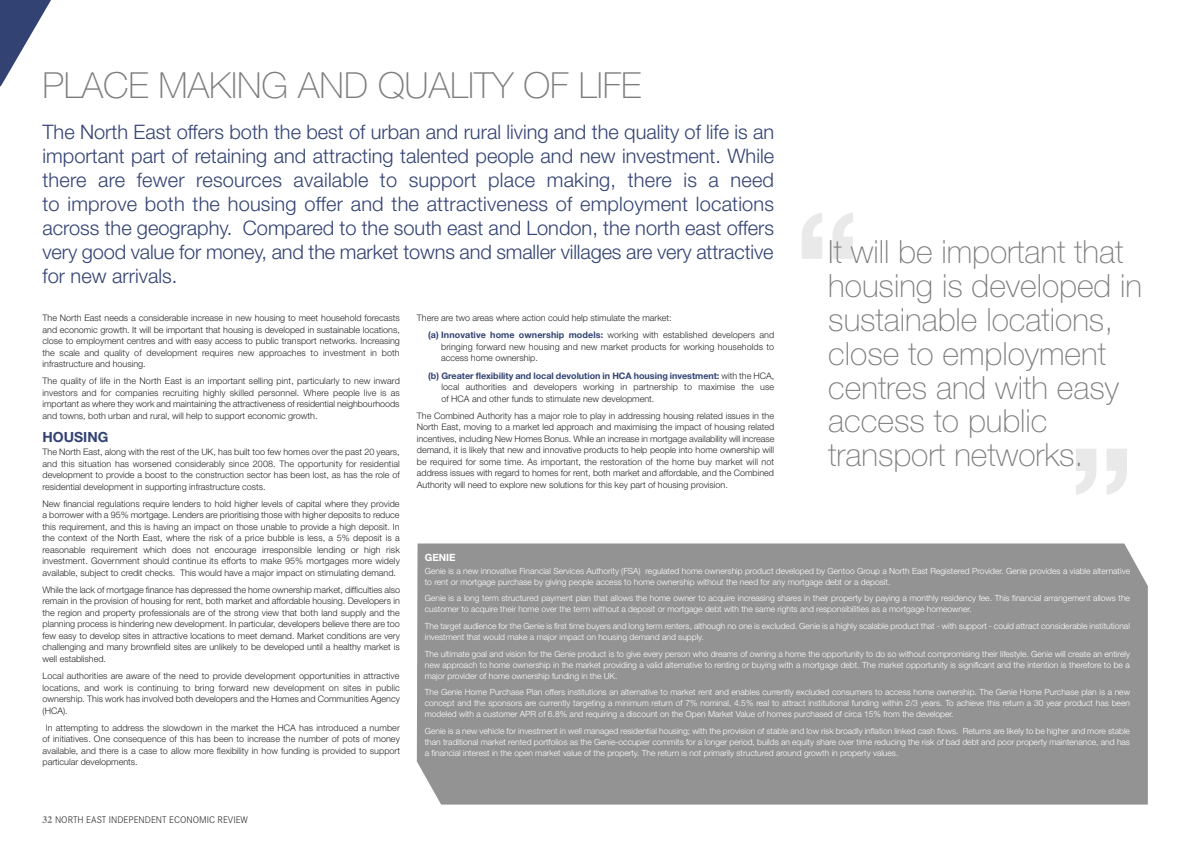
<style>
.page{position:relative;width:1191px;height:842px;background:#fff}
.page>*{position:absolute;margin:0;border:0;box-sizing:border-box;transform-origin:0 0}
.t1{font:700 144px "Helvetica Neue";color:#e9e9e9}
.t2{font:100 36px "Helvetica Neue";color:#7d7d7d}
.t3{font:100 32px/34px "Helvetica Neue";color:#7d7d7d}
.t4{font:300 20px/24px "Helvetica Neue";letter-spacing:-.01em;color:#324273;text-align:justify}
.t5{font:700 14px "Helvetica Neue";color:#324273}
.t6{font:300 10px "Corporate S";color:#272627}
.t7{font:700 10px "Helvetica Neue";color:#fff}
.t8{font:300 9px/11.5px "Helvetica Neue";color:#272627;text-align:justify}
.t9{font:300 8.5px/11px "Helvetica Neue";color:#fff}
.s1{font-weight:700;color:#324273}
.s2{font-family:"Dutch 801 BT";font-weight:700;color:#7d7d7d}
</style>
<div class="page">
<svg style="left:0;top:0;width:51px;height:87px"></svg>
<div style="left:417px;top:543px;width:730px;height:261px;background:#939393"></div>
<h2 class="t2" style="left:43px;top:73px;width:600px">PLACE MAKING AND QUALITY OF LIFE</h2>
<p class="t4" style="left:43px;top:122px;width:733px">The North East offers both the best of urban and rural living and the quality of life is an important part of retaining and attracting talented people and new investment. While there are fewer resources available to support place making, there is a need to improve both the housing offer and the attractiveness of employment locations across the geography. Compared to the south east and London, the north east offers very good value for money, and the market towns and smaller villages are very attractive for new arrivals.</p>
<h1 class="t1" style="left:794px;top:213px;width:68px">“</h1>
<h3 class="t3" style="left:828px;top:237px;width:315px">It will be important that housing is developed in sustainable locations, close to employment centres and with easy access to public transport networks.</h3>
<p class="t8" style="left:43px;top:313px;width:359px">The North East needs a considerable increase in new housing to meet household forecasts and economic growth. It will be important that housing is developed in sustainable locations, close to employment centres and with easy access to public transport networks. Increasing the scale and quality of development requires new approaches to investment in both infrastructure and housing.</p>
<p class="t8" style="left:43px;top:376px;width:359px">The quality of life in the North East is an important selling pint, particularly to new inward investors and for companies recruiting highly skilled personnel. Where people live is as important as where they work and maintaining the attractiveness of residential neighbourhoods and towns, both urban and rural, will help to support economic growth.</p>
<h3 class="t5" style="left:43px;top:432px;width:67px">HOUSING</h3>
<p class="t8" style="left:43px;top:447px;width:359px">The North East, along with the rest of the UK, has built too few homes over the past 20 years, and this situation has worsened considerably since 2008. The opportunity for residential development to provide a boost to the construction sector has been lost, as has the role of residential development in supporting infrastructure costs.</p>
<p class="t8" style="left:43px;top:499px;width:359px">New financial regulations require lenders to hold higher levels of capital where they provide a borrower with a 95% mortgage. Lenders are prioritising those with higher deposits to reduce this requirement, and this is having an impact on those unable to provide a high deposit. In the context of the North East, where the risk of a price bubble is less, a 5% deposit is a reasonable requirement which does not encourage irresponsible lending or high risk investment. Government should continue its efforts to make 95% mortgages more widely available, subject to credit checks. This would have a major impact on stimulating demand.</p>
<p class="t8" style="left:43px;top:585px;width:359px">While the lack of mortgage finance has depressed the home ownership market, difficulties also remain in the provision of housing for rent, both market and affordable housing. Developers in the region and property professionals are of the strong view that both land supply and the planning process is hindering new development. In particular, developers believe there are too few easy to develop sites in attractive locations to meet demand. Market conditions are very challenging and many brownfield sites are unlikely to be developed until a healthy market is well established.</p>
<p class="t8" style="left:43px;top:671px;width:359px">Local authorities are aware of the need to provide development opportunities in attractive locations, and work is continuing to bring forward new development on sites in public ownership. This work has involved both developers and the Homes and Communities Agency (HCA).</p>
<p class="t8" style="left:43px;top:723px;width:359px;text-indent:3px">In attempting to address the slowdown in the market the HCA has introduced a number of initiatives. One consequence of this has been to increase the number of pots of money available, and there is a case to allow more flexibility in how funding is provided to support particular developments.</p>
<p class="t8" style="left:428px;top:310px;width:347px;line-height:17.2px;text-indent:-11px">There are two areas where action could help stimulate the market:<br><span class="s1">(a) Innovative home ownership models:</span> working with established developers and</p>
<p class="t8" style="left:441px;top:342px;width:334px">bringing forward new housing and new market products for working households to access home ownership.</p>
<p class="t8" style="left:441px;top:370px;width:334px;text-indent:-13px"><span class="s1">(b) Greater flexibility and local devolution in HCA housing investment:</span> with the HCA, local authorities and developers working in partnership to maximise the use of HCA and other funds to stimulate new development.</p>
<p class="t8" style="left:417px;top:411px;width:359px">The Combined Authority has a major role to play in addressing housing related issues in the North East, moving to a market led approach and maximising the impact of housing related incentives, including New Homes Bonus. While an increase in mortgage availability will increase demand, it is likely that new and innovative products to help people into home ownership will be required for some time. As important, the restoration of the home buy market will not address issues with regard to homes for rent, both market and affordable, and the Combined Authority will need to explore new solutions for this key part of housing provision.</p>
<h1 class="t1" style="left:1068px;top:449px;width:68px">”</h1>
<p class="t7" style="left:425px;top:554px;width:32px">GENIE</p>
<p class="t9" style="left:425px;top:566px;width:707px">Genie is a new innovative Financial Services Authority (FSA) regulated home ownership product developed by Gentoo Group a North East Registered Provider. Genie provides a viable alternative to rent or mortgage purchase by giving people access to home ownership without the need for any mortgage debt or a deposit.</p>
<p class="t9" style="left:425px;top:593px;width:707px">Genie is a long term structured payment plan that allows the home owner to acquire increasing shares in their property by paying a monthly residency fee. This financial arrangement allows the customer to acquire their home over the term without a deposit or mortgage debt with the same rights and responsibilities as a mortgage homeowner.</p>
<p class="t9" style="left:425px;top:621px;width:706px">The target audience for the Genie is first time buyers and long term renters, although no one is excluded. Genie is a highly scalable product that - with support - could attract considerable institutional investment that would make a major impact on housing demand and supply.</p>
<p class="t9" style="left:425px;top:649px;width:706px;text-align:justify">The ultimate goal and vision for the Genie product is to give every person who dreams of owning a home the opportunity to do so without compromising their lifestyle. Genie will create an entirely new approach to home ownership in the market providing a valid alternative to renting or buying with a mortgage debt. The market opportunity is significant and the intention is therefore to be a major provider of home ownership funding in the UK.</p>
<p class="t9" style="left:425px;top:687px;width:706px;text-align:justify">The Genie Home Purchase Plan offers institutions an alternative to market rent and enables currently excluded consumers to access home ownership. The Genie Home Purchase plan is a new concept and the sponsors are currently targeting a minimum return of 7% nominal, 4.5% real to attract institutional funding within 2/3 years. To achieve this return a 30 year product has been modeled with a customer APR of 6.8% and requiring a discount on the Open Market Value of homes purchased of circa 15% from the developer.</p>
<p class="t9" style="left:425px;top:726px;width:707px;text-align:justify">Genie is a new vehicle for investment in well managed residential housing; with the provision of stable and low risk broadly inflation linked cash flows. Returns are likely to be higher and more stable than traditional market rented portfolios as the Genie-occupier commits for a longer period, builds an equity share over time reducing the risk of bad debt and poor property maintenance, and has a financial interest in the open market value of the property. The return is not primarily structured around growth in property values.</p>
<p class="t6" style="left:43px;top:813px;width:207px"><span class="s2">32</span> NORTH EAST INDEPENDENT ECONOMIC REVIEW</p>
</div>
